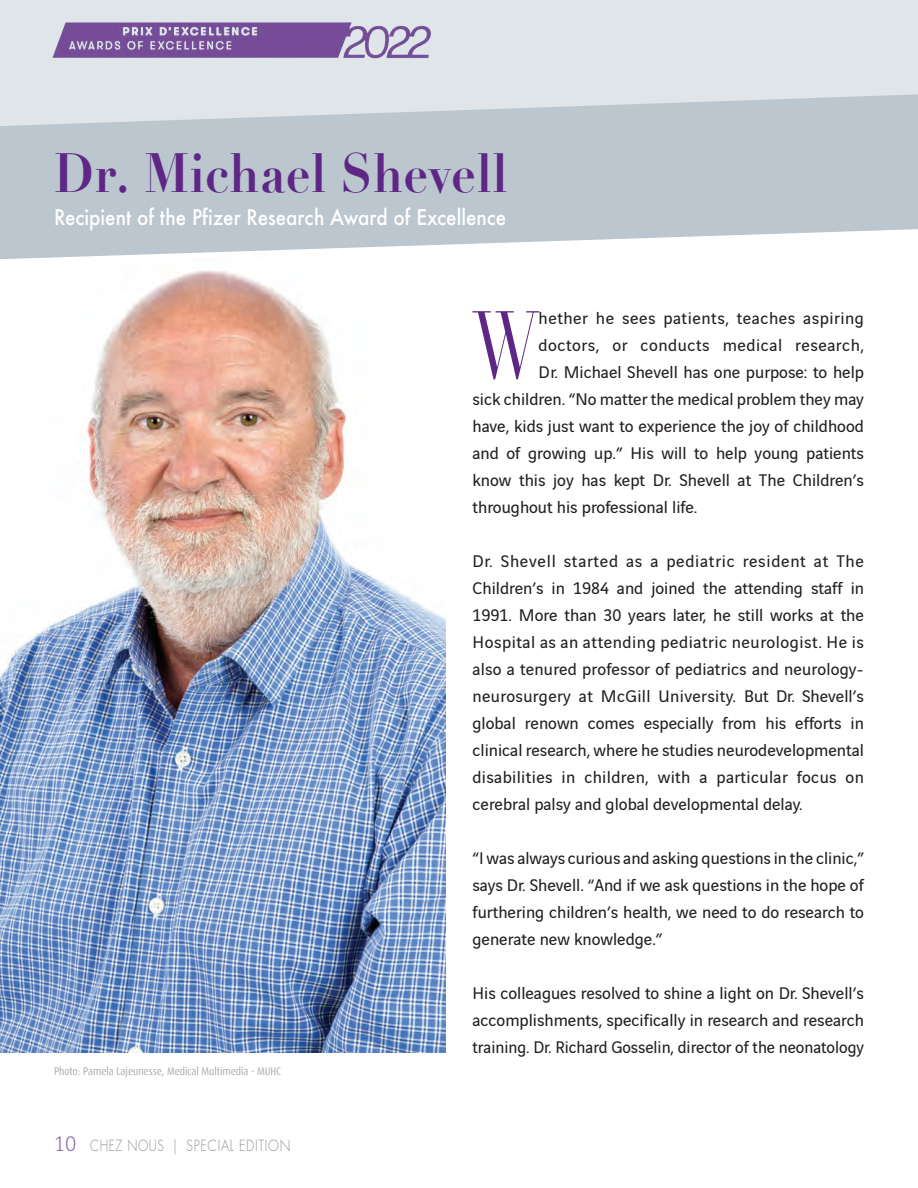
<style>
.page{position:relative;width:918px;height:1188px;background:#fff}
.page>*{position:absolute;margin:0;border:0;box-sizing:border-box;transform-origin:0 0}
.t1{font:93.9px "Didot";color:#5e2785;scale:.65 1}
.t2{font:700 54px "Didot";letter-spacing:.01em;color:#5e2785;scale:.9 1}
.t3{font:500 21px "Futura";color:#fff;scale:.9 1}
.t4{font:18px/27px "Vinci Sans";color:#231f20;text-align:justify}
.t5{font:18px "Vinci Sans";letter-spacing:.03em;color:#231f20}
.t6{font:300 15px "Futura Std";letter-spacing:.05em;color:#939598;scale:.8 1}
.t7{font:10.95px "Dax";color:#a8a9ad;scale:.9 1}
.s1{font-family:"Vinci Serif";font-size:22.5px;color:#8e70ab}
</style>
<div class="page">
<img style="left:0;top:259px;width:446px;height:794px">
<svg style="left:0;top:126px;width:918px;height:133px;background:#c2ccd3"></svg>
<svg style="left:0;top:0;width:918px;height:126px;background:#d9e0e5"></svg>
<img style="left:50px;top:22px;width:384px;height:41px">
<h2 class="t2" style="left:54px;top:139px;width:505px">Dr. Michael Shevell</h2>
<p class="t3" style="left:54px;top:203px;width:504px">Recipient of the Pfizer Research Award of Excellence</p>
<p class="t7" style="left:54px;top:1065px;width:254px">Photo: Pamela Lajeunesse, Medical Multimedia - MUHC</p>
<p class="t6" style="left:54px;top:1137px;width:297px"><span class="s1">10</span> CHEZ NOUS | SPECIAL EDITION</p>
<h1 class="t1" style="left:473px;top:289px;width:102px">W</h1>
<p class="t5" style="left:539px;top:305px;width:327px">hether he sees patients, teaches aspiring</p>
<p class="t5" style="left:539px;top:332px;width:327px">doctors, or conducts medical research,</p>
<p class="t4" style="left:539px;top:357px;width:327px">Dr. Michael Shevell has one purpose: to help</p>
<p class="t4" style="left:473px;top:384px;width:393px">sick children. “No matter the medical problem they may</p>
<p class="t4" style="left:473px;top:411px;width:393px">have, kids just want to experience the joy of childhood</p>
<p class="t4" style="left:473px;top:438px;width:393px">and of growing up.” His will to help young patients</p>
<p class="t4" style="left:473px;top:465px;width:393px">know this joy has kept Dr. Shevell at The Children’s</p>
<p class="t4" style="left:473px;top:492px;width:227px">throughout his professional life.</p>
<p class="t4" style="left:473px;top:546px;width:393px">Dr. Shevell started as a pediatric resident at The Children’s in 1984 and joined the attending staff in 1991. More than 30 years later, he still works at the Hospital as an attending pediatric neurologist. He is also a tenured professor of pediatrics and neurology&shy;neurosurgery at McGill University. But Dr. Shevell’s global renown comes especially from his efforts in clinical research, where he studies neurodevelopmental disabilities in children, with a particular focus on cerebral palsy and global developmental delay.</p>
<p class="t4" style="left:473px;top:843px;width:393px">“I was always curious and asking questions in the clinic,” says Dr. Shevell. “And if we ask questions in the hope of furthering children’s health, we need to do research to generate new knowledge.”</p>
<p class="t4" style="left:472px;top:978px;width:393px">His colleagues resolved to shine a light on Dr. Shevell’s accomplishments, specifically in research and research training. Dr. Richard Gosselin, director of the neonatology</p>
</div>
